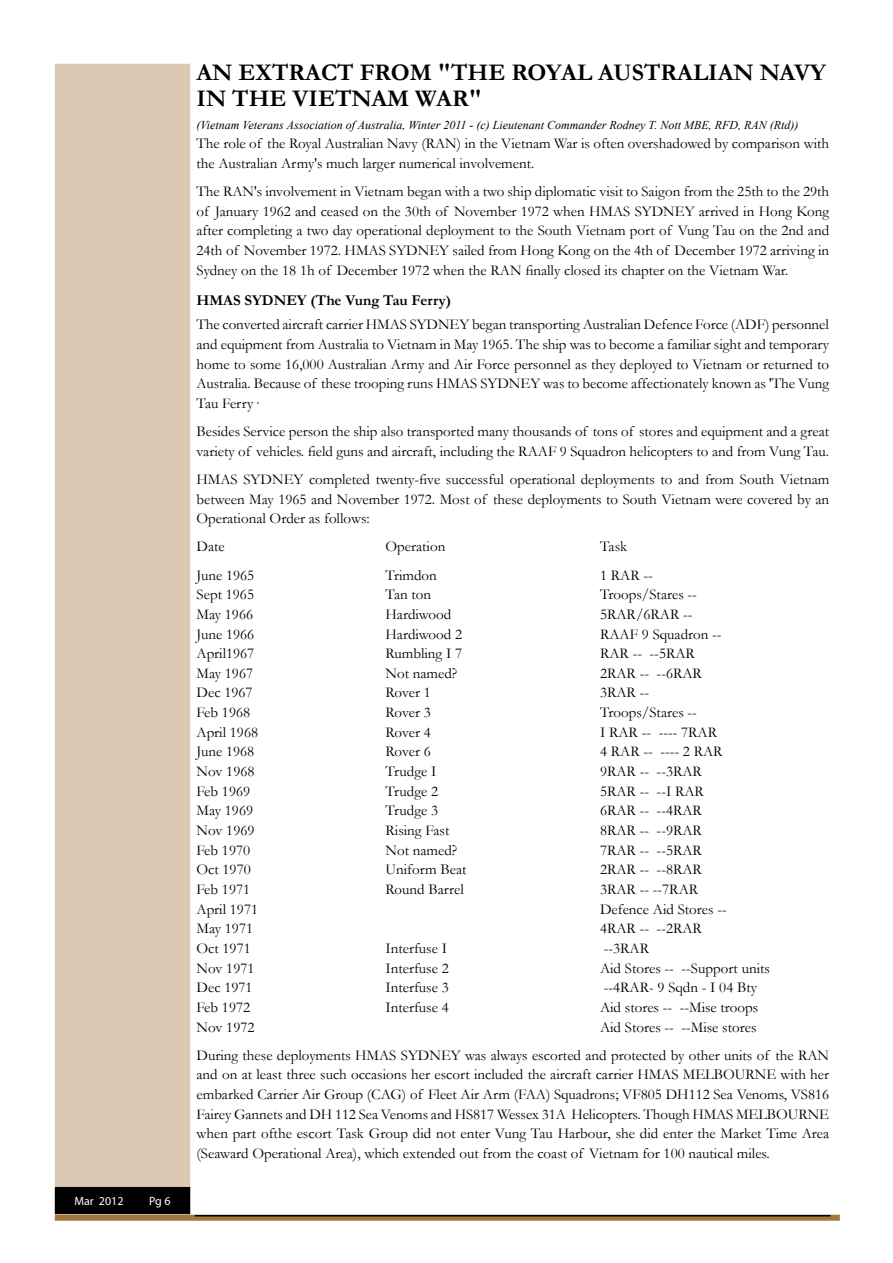
<style>
.page{position:relative;width:893px;height:1263px;background:#fff}
.page>*{position:absolute;margin:0;border:0;box-sizing:border-box;transform-origin:0 0}
.t1{font:700 24px/25.5px "Garamond";color:#000}
.t2{font:15px/19.6px "Garamond";color:#000;text-align:justify}
.t3{font:700 15px "Garamond";color:#000}
.t4{font:italic 12px "Times New Roman";color:#000}
.t5{font:12px "Myriad Pro";color:#fff}
</style>
<div class="page">
<div style="left:55px;top:64px;width:135px;height:1151px;background:#dbc9b4"></div>
<svg style="left:55px;top:1215px;width:785px;height:6px;background:#9a7442"></svg>
<div style="left:56px;top:1188px;width:133px;height:25px;background:#000"></div>
<div style="left:55px;top:1187px;width:135px;height:27px;border:2px solid #000"></div>
<hr style="left:195px;top:1215px;width:636px;height:1px;background:#000">
<p class="t5" style="left:74px;top:1193px;width:51px">Mar 2012</p>
<p class="t5" style="left:149px;top:1193px;width:23px">Pg 6</p>
<h1 class="t1" style="left:197px;top:59px;width:631px">AN EXTRACT F ROM "THE ROYAL AUSTRALIAN NAVY<br>IN THE VIETNAM WAR"</h1>
<p class="t4" style="left:197px;top:116px;width:603px">(Vietnam Veterans Association of Australia, Winter 2011 - (c) Lieutenant Commander Rodney T. Nott MBE, RFD, RAN (Rtd))</p>
<p class="t2" style="left:197px;top:134px;width:634px">The role of the Royal Australian Navy (RAN) in the Vietnam War is often overshadowed by comparison with the Australian Army's much larger numerical involvement.</p>
<p class="t2" style="left:197px;top:181px;width:634px">The RAN's involvement in Vietnam began with a two ship diplomatic visit to Saigon from the 25th to the 29th of January 1962 and ceased on the 30th of November 1972 when HMAS SYDNEY arrived in Hong Kong after completing a two day operational deployment to the South Vietnam port of Vung Tau on the 2nd and 24th of November 1972. HMAS SYDNEY sailed from Hong Kong on the 4th of December 1972 arriving in Sydney on the 18 1h of December 1972 when the RAN finally closed its chapter on the Vietnam War.</p>
<p class="t3" style="left:197px;top:292px;width:12px">HMAS</p>
<p class="t3" style="left:244px;top:292px;width:12px">SYDNEY</p>
<p class="t3" style="left:311px;top:292px;width:142px">(THE VUNG TAU FERRY)</p>
<p class="t2" style="left:197px;top:315px;width:634px">The converted aircraft carrier HMAS SYDNEY began transporting Australian Defence Force (ADF) personnel and equipment from Australia to Vietnam in May 1965. The ship was to become a familiar sight and temporary home to some 16,000 Australian Army and Air Force personnel as they deployed to Vietnam or returned to Australia. Because of these trooping runs HMAS SYDNEY was to become affectionately known as 'The Vung Tau Ferry·</p>
<p class="t2" style="left:197px;top:421px;width:634px">Besides Service person the ship also transported many thousands of tons of stores and equipment and a great variety of vehicles. field guns and aircraft, including the RAAF 9 Squadron helicopters to and from Vung Tau.</p>
<p class="t2" style="left:197px;top:469px;width:634px">HMAS SYDNEY completed twenty-five successful operational deployments to and from South Vietnam between May 1965 and November 1972. Most of these deployments to South Vietnam were covered by an Operational Order as follows:</p>
<p class="t2" style="left:197px;top:537px;width:30px">Date</p>
<p class="t2" style="left:386px;top:537px;width:61px">Operation</p>
<p class="t2" style="left:600px;top:537px;width:29px">Task</p>
<p class="t2" style="left:197px;top:565px;width:59px">June 1965</p>
<p class="t2" style="left:386px;top:565px;width:53px">Trimdon</p>
<p class="t2" style="left:600px;top:565px;width:54px">1 RAR --</p>
<p class="t2" style="left:197px;top:584px;width:59px">Sept 1965</p>
<p class="t2" style="left:386px;top:584px;width:47px">Tan ton</p>
<p class="t2" style="left:600px;top:584px;width:98px">Troops/Stares --</p>
<p class="t2" style="left:197px;top:604px;width:58px">May 1966</p>
<p class="t2" style="left:386px;top:604px;width:67px">Hardiwood</p>
<p class="t2" style="left:600px;top:604px;width:94px">5RAR/6RAR --</p>
<p class="t2" style="left:197px;top:624px;width:59px">June 1966</p>
<p class="t2" style="left:386px;top:624px;width:78px">Hardiwood 2</p>
<p class="t2" style="left:600px;top:624px;width:123px">RAAF 9 Squadron --</p>
<p class="t2" style="left:197px;top:643px;width:59px">April1967</p>
<p class="t2" style="left:386px;top:643px;width:78px">Rumbling I 7</p>
<p class="t2" style="left:600px;top:643px;width:96px">RAR -- --5RAR</p>
<p class="t2" style="left:197px;top:663px;width:58px">May 1967</p>
<p class="t2" style="left:386px;top:663px;width:73px">Not named?</p>
<p class="t2" style="left:600px;top:663px;width:103px">2RAR -- --6RAR</p>
<p class="t2" style="left:197px;top:683px;width:57px">Dec 1967</p>
<p class="t2" style="left:386px;top:683px;width:47px">Rover 1</p>
<p class="t2" style="left:600px;top:683px;width:51px">3RAR --</p>
<p class="t2" style="left:197px;top:702px;width:55px">Feb 1968</p>
<p class="t2" style="left:386px;top:702px;width:47px">Rover 3</p>
<p class="t2" style="left:600px;top:702px;width:98px">Troops/Stares --</p>
<p class="t2" style="left:197px;top:722px;width:63px">April 1968</p>
<p class="t2" style="left:386px;top:722px;width:47px">Rover 4</p>
<p class="t2" style="left:600px;top:722px;width:119px">I RAR -- ---- 7RAR</p>
<p class="t2" style="left:197px;top:742px;width:59px">June 1968</p>
<p class="t2" style="left:386px;top:742px;width:47px">Rover 6</p>
<p class="t2" style="left:600px;top:742px;width:124px">4 RAR -- ---- 2 RAR</p>
<p class="t2" style="left:197px;top:761px;width:59px">Nov 1968</p>
<p class="t2" style="left:386px;top:761px;width:53px">Trudge I</p>
<p class="t2" style="left:600px;top:761px;width:103px">9RAR -- --3RAR</p>
<p class="t2" style="left:197px;top:781px;width:55px">Feb 1969</p>
<p class="t2" style="left:386px;top:781px;width:54px">Trudge 2</p>
<p class="t2" style="left:600px;top:781px;width:105px">5RAR -- --I RAR</p>
<p class="t2" style="left:197px;top:801px;width:58px">May 1969</p>
<p class="t2" style="left:386px;top:801px;width:54px">Trudge 3</p>
<p class="t2" style="left:600px;top:801px;width:103px">6RAR -- --4RAR</p>
<p class="t2" style="left:197px;top:820px;width:59px">Nov 1969</p>
<p class="t2" style="left:386px;top:820px;width:65px">Rising Fast</p>
<p class="t2" style="left:600px;top:820px;width:103px">8RAR -- --9RAR</p>
<p class="t2" style="left:197px;top:840px;width:55px">Feb 1970</p>
<p class="t2" style="left:386px;top:840px;width:73px">Not named?</p>
<p class="t2" style="left:600px;top:840px;width:103px">7RAR -- --5RAR</p>
<p class="t2" style="left:197px;top:860px;width:56px">Oct 1970</p>
<p class="t2" style="left:386px;top:860px;width:83px">Uniform Beat</p>
<p class="t2" style="left:600px;top:860px;width:103px">2RAR -- --8RAR</p>
<p class="t2" style="left:197px;top:879px;width:55px">Feb 1971</p>
<p class="t2" style="left:386px;top:879px;width:80px">Round Barrel</p>
<p class="t2" style="left:600px;top:879px;width:100px">3RAR -- --7RAR</p>
<p class="t2" style="left:197px;top:899px;width:63px">April 1971</p>
<p class="t2" style="left:600px;top:899px;width:128px">Defence Aid Stores --</p>
<p class="t2" style="left:197px;top:918px;width:58px">May 1971</p>
<p class="t2" style="left:600px;top:918px;width:103px">4RAR -- --2RAR</p>
<p class="t2" style="left:197px;top:938px;width:56px">Oct 1971</p>
<p class="t2" style="left:386px;top:938px;width:63px">Interfuse I</p>
<p class="t2" style="left:604px;top:938px;width:47px">--3RAR</p>
<p class="t2" style="left:197px;top:958px;width:59px">Nov 1971</p>
<p class="t2" style="left:386px;top:958px;width:65px">Interfuse 2</p>
<p class="t2" style="left:600px;top:958px;width:171px">Aid Stores -- --Support units</p>
<p class="t2" style="left:197px;top:977px;width:57px">Dec 1971</p>
<p class="t2" style="left:386px;top:977px;width:65px">Interfuse 3</p>
<p class="t2" style="left:604px;top:977px;width:155px">--4RAR- 9 Sqdn - I 04 Bty</p>
<p class="t2" style="left:197px;top:997px;width:55px">Feb 1972</p>
<p class="t2" style="left:386px;top:997px;width:65px">Interfuse 4</p>
<p class="t2" style="left:600px;top:997px;width:160px">Aid stores -- --Mise troops</p>
<p class="t2" style="left:197px;top:1017px;width:59px">Nov 1972</p>
<p class="t2" style="left:197px;top:1012px;width:634px;line-height:28.2px;text-indent:404px">Aid Stores -- --Mise stores<br>During these deployments HMAS SYDNEY was always escorted and protected by other units of the RAN</p>
<p class="t2" style="left:197px;top:1065px;width:634px">and on at least three such occasions her escort included the aircraft carrier HMAS MELBOURNE with her embarked Carrier Air Group (CAG) of Fleet Air Arm (FAA) Squadrons; VF805 DH112 Sea Venoms, VS816<br>Fairey Gannets and DH 112 Sea Venoms and HS817 Wessex 31A Helicopters. Though HMAS MELBOURNE when part ofthe escort Task Group did not enter Vung Tau Harbour, she did enter the Market Time Area (Seaward Operational Area), which extended out from the coast of Vietnam for 100 nautical miles.</p>
</div>
